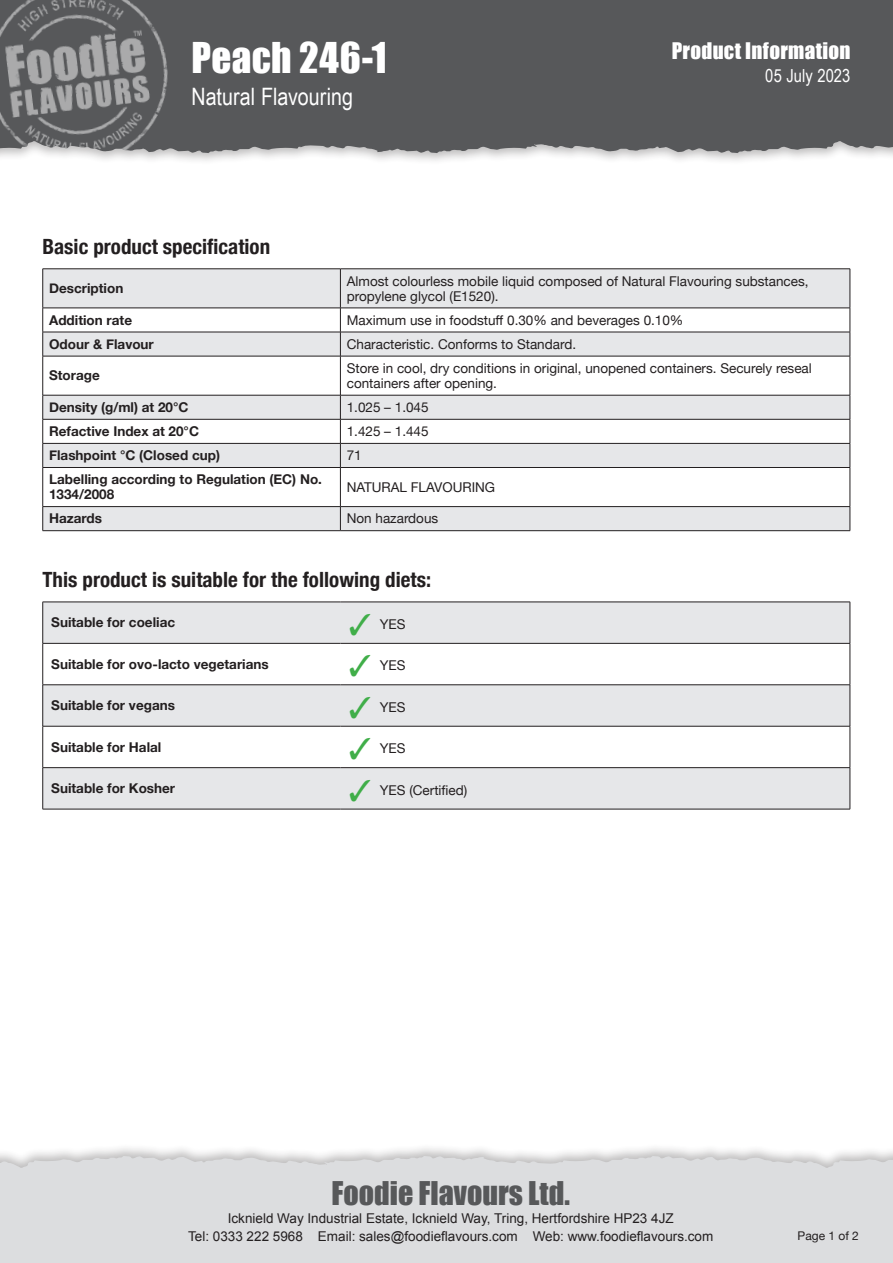
<style>
.page{position:relative;width:893px;height:1263px;background:#fff}
.page>*{position:absolute;margin:0;border:0;box-sizing:border-box;transform-origin:0 0}
.t1{font:39px "Impact";letter-spacing:.01em;color:#fff}
.t2{font:30px "Impact";color:#57585a}
.t3{font:24px "Arial Narrow";color:#fff}
.Heading_2{font:700 condensed 21px "Helvetica Neue";color:#231f20}
.t4{font:21px "Impact";letter-spacing:.015em;color:#fff}
.t5{font:18px "Arial Narrow";letter-spacing:.005em;color:#fff}
.Standard_table_text{font:13.5px/15px "Helvetica Neue";color:#231f20}
.Standard_Table_Labels{font:700 13.5px/15px "Helvetica Neue";color:#231f20}
.t6{font:13.5px/18px "Arial";color:#231f20;text-align:center}
.t7{font:12px "Helvetica Neue";color:#231f20}
.s1{color:#40ae49}
</style>
<div class="page">
<div style="left:0;top:1143px;width:893px;height:120px;background:#231f20;opacity:.3"></div>
<div style="left:0;top:1156px;width:893px;height:107px;background:#dcdddf"></div>
<div style="left:0;top:0;width:893px;height:166px;background:#231f20;opacity:.3"></div>
<div style="left:204px;top:0;width:689px;height:153px;background:#57585a"></div>
<img style="left:0;top:0;width:204px;height:153px">
<svg style="left:43px;top:270px;width:807px;height:260px;fill:#e6e7e9"></svg>
<hr style="left:43px;top:269px;width:297px;height:1px;background:#231f20">
<hr style="left:42px;top:269px;width:1px;height:39px;background:#231f20">
<hr style="left:43px;top:308px;width:297px;height:1px;background:#231f20">
<hr style="left:43px;top:332px;width:297px;height:1px;background:#231f20">
<svg style="left:42px;top:308px;width:1px;height:48px"></svg>
<hr style="left:43px;top:356px;width:297px;height:1px;background:#231f20">
<hr style="left:42px;top:356px;width:1px;height:39px;background:#231f20">
<hr style="left:43px;top:395px;width:297px;height:1px;background:#231f20">
<hr style="left:43px;top:419px;width:297px;height:1px;background:#231f20">
<hr style="left:43px;top:443px;width:297px;height:1px;background:#231f20">
<svg style="left:42px;top:395px;width:1px;height:72px"></svg>
<hr style="left:43px;top:467px;width:297px;height:1px;background:#231f20">
<hr style="left:42px;top:468px;width:1px;height:38px;background:#231f20">
<hr style="left:43px;top:506px;width:297px;height:1px;background:#231f20">
<svg style="left:42px;top:507px;width:1px;height:23px"></svg>
<hr style="left:340px;top:269px;width:510px;height:1px;background:#231f20">
<hr style="left:340px;top:269px;width:1px;height:39px;background:#231f20">
<hr style="left:850px;top:269px;width:1px;height:39px;background:#231f20">
<hr style="left:340px;top:308px;width:510px;height:1px;background:#231f20">
<hr style="left:340px;top:332px;width:510px;height:1px;background:#231f20">
<svg style="left:340px;top:308px;width:1px;height:48px"></svg>
<svg style="left:850px;top:308px;width:1px;height:48px"></svg>
<hr style="left:340px;top:356px;width:510px;height:1px;background:#231f20">
<hr style="left:340px;top:356px;width:1px;height:39px;background:#231f20">
<hr style="left:850px;top:356px;width:1px;height:39px;background:#231f20">
<hr style="left:340px;top:395px;width:510px;height:1px;background:#231f20">
<hr style="left:340px;top:419px;width:510px;height:1px;background:#231f20">
<hr style="left:340px;top:443px;width:510px;height:1px;background:#231f20">
<svg style="left:340px;top:395px;width:1px;height:72px"></svg>
<svg style="left:850px;top:395px;width:1px;height:72px"></svg>
<hr style="left:340px;top:467px;width:510px;height:1px;background:#231f20">
<hr style="left:340px;top:468px;width:1px;height:38px;background:#231f20">
<hr style="left:850px;top:468px;width:1px;height:38px;background:#231f20">
<hr style="left:340px;top:506px;width:510px;height:1px;background:#231f20">
<svg style="left:340px;top:507px;width:1px;height:23px"></svg>
<svg style="left:850px;top:507px;width:1px;height:23px"></svg>
<hr style="left:43px;top:530px;width:297px;height:1px;background:#231f20">
<hr style="left:340px;top:530px;width:510px;height:1px;background:#231f20">
<svg style="left:43px;top:603px;width:807px;height:206px;fill:#e6e7e9"></svg>
<hr style="left:43px;top:602px;width:297px;height:1px;background:#231f20">
<hr style="left:42px;top:602px;width:1px;height:41px;background:#231f20">
<hr style="left:340px;top:602px;width:510px;height:1px;background:#231f20">
<hr style="left:850px;top:602px;width:1px;height:41px;background:#231f20">
<hr style="left:43px;top:643px;width:297px;height:1px;background:#231f20">
<hr style="left:42px;top:644px;width:1px;height:40px;background:#231f20">
<hr style="left:340px;top:643px;width:510px;height:1px;background:#231f20">
<hr style="left:850px;top:644px;width:1px;height:40px;background:#231f20">
<hr style="left:43px;top:684px;width:297px;height:1px;background:#231f20">
<hr style="left:42px;top:685px;width:1px;height:41px;background:#231f20">
<hr style="left:340px;top:684px;width:510px;height:1px;background:#231f20">
<hr style="left:850px;top:685px;width:1px;height:41px;background:#231f20">
<hr style="left:43px;top:726px;width:297px;height:1px;background:#231f20">
<hr style="left:42px;top:726px;width:1px;height:41px;background:#231f20">
<hr style="left:340px;top:726px;width:510px;height:1px;background:#231f20">
<hr style="left:850px;top:726px;width:1px;height:41px;background:#231f20">
<hr style="left:43px;top:767px;width:297px;height:1px;background:#231f20">
<hr style="left:42px;top:768px;width:1px;height:41px;background:#231f20">
<hr style="left:340px;top:767px;width:510px;height:1px;background:#231f20">
<hr style="left:850px;top:768px;width:1px;height:41px;background:#231f20">
<hr style="left:43px;top:809px;width:297px;height:1px;background:#231f20">
<hr style="left:340px;top:809px;width:510px;height:1px;background:#231f20">
<h1 class="t1" style="left:191px;top:28px;width:197px">Peach 246-1</h1>
<h3 class="t3" style="left:191px;top:79px;width:163px">Natural Flavouring</h3>
<h3 class="t4" style="left:672px;top:35px;width:180px">Product Information</h3>
<h3 class="t5" style="left:765px;top:62px;width:87px">05 July 2023</h3>
<p class="Heading_2" style="left:43px;top:229px;width:229px">Basic product specification</p>
<p class="Standard_Table_Labels" style="left:49px;top:281px;width:76px">Description</p>
<p class="Standard_table_text" style="left:347px;top:274px;width:463px">Almost colourless mobile liquid composed of Natural Flavouring substances, propylene glycol (E1520).</p>
<p class="Standard_Table_Labels" style="left:49px;top:313px;width:84px">Addition rate</p>
<p class="Standard_table_text" style="left:347px;top:313px;width:338px">Maximum use in foodstuff 0.30% and beverages 0.10%</p>
<p class="Standard_Table_Labels" style="left:49px;top:337px;width:106px">Odour &amp; Flavour</p>
<p class="Standard_table_text" style="left:347px;top:337px;width:231px">Characteristic. Conforms to Standard.</p>
<p class="Standard_Table_Labels" style="left:49px;top:368px;width:52px">Storage</p>
<p class="Standard_table_text" style="left:347px;top:361px;width:467px">Store in cool, dry conditions in original, unopened containers. Securely reseal containers after opening.</p>
<p class="Standard_Table_Labels" style="left:49px;top:400px;width:141px">Density (g/ml) at 20°C</p>
<p class="Standard_table_text" style="left:347px;top:400px;width:83px">1.025 – 1.045</p>
<p class="Standard_Table_Labels" style="left:49px;top:424px;width:151px">Refactive Index at 20°C</p>
<p class="Standard_table_text" style="left:347px;top:425px;width:83px">1.425 – 1.445</p>
<p class="Standard_Table_Labels" style="left:49px;top:448px;width:172px">Flashpoint °C (Closed cup)</p>
<p class="Standard_table_text" style="left:347px;top:449px;width:17px">71</p>
<p class="Standard_Table_Labels" style="left:49px;top:472px;width:274px">Labelling according to Regulation (EC) No.<br>1334/2008</p>
<p class="Standard_table_text" style="left:347px;top:480px;width:150px">NATURAL FLAVOURING</p>
<p class="Standard_Table_Labels" style="left:49px;top:511px;width:55px">Hazards</p>
<p class="Standard_table_text" style="left:347px;top:512px;width:93px">Non hazardous</p>
<p class="Heading_2" style="left:43px;top:562px;width:390px">This product is suitable for the following diets:</p>
<p class="Standard_Table_Labels" style="left:51px;top:615px;width:125px">Suitable for coeliac</p>
<p class="Standard_table_text" style="left:349px;top:617px;width:58px"><span class="s1">✓</span> YES</p>
<p class="Standard_Table_Labels" style="left:51px;top:657px;width:219px">Suitable for ovo-lacto vegetarians</p>
<p class="Standard_table_text" style="left:349px;top:659px;width:58px"><span class="s1">✓</span> YES</p>
<p class="Standard_Table_Labels" style="left:51px;top:698px;width:125px">Suitable for vegans</p>
<p class="Standard_table_text" style="left:349px;top:700px;width:58px"><span class="s1">✓</span> YES</p>
<p class="Standard_Table_Labels" style="left:51px;top:740px;width:112px">Suitable for Halal</p>
<p class="Standard_table_text" style="left:349px;top:742px;width:58px"><span class="s1">✓</span> YES</p>
<p class="Standard_Table_Labels" style="left:51px;top:781px;width:125px">Suitable for Kosher</p>
<p class="Standard_table_text" style="left:349px;top:783px;width:120px"><span class="s1">✓</span> YES (Certified)</p>
<h2 class="t2" style="left:332px;top:1170px;width:240px">Foodie Flavours Ltd.</h2>
<p class="t6" style="left:188px;top:1209px;width:527px">Icknield Way Industrial Estate, Icknield Way, Tring, Hertfordshire HP23 4JZ<br>Tel: 0333 222 5968 Email: sales@foodieflavours.com Web: www.foodieflavours.com</p>
<p class="t7" style="left:798px;top:1227px;width:63px">Page 1 of 2</p>
</div>
